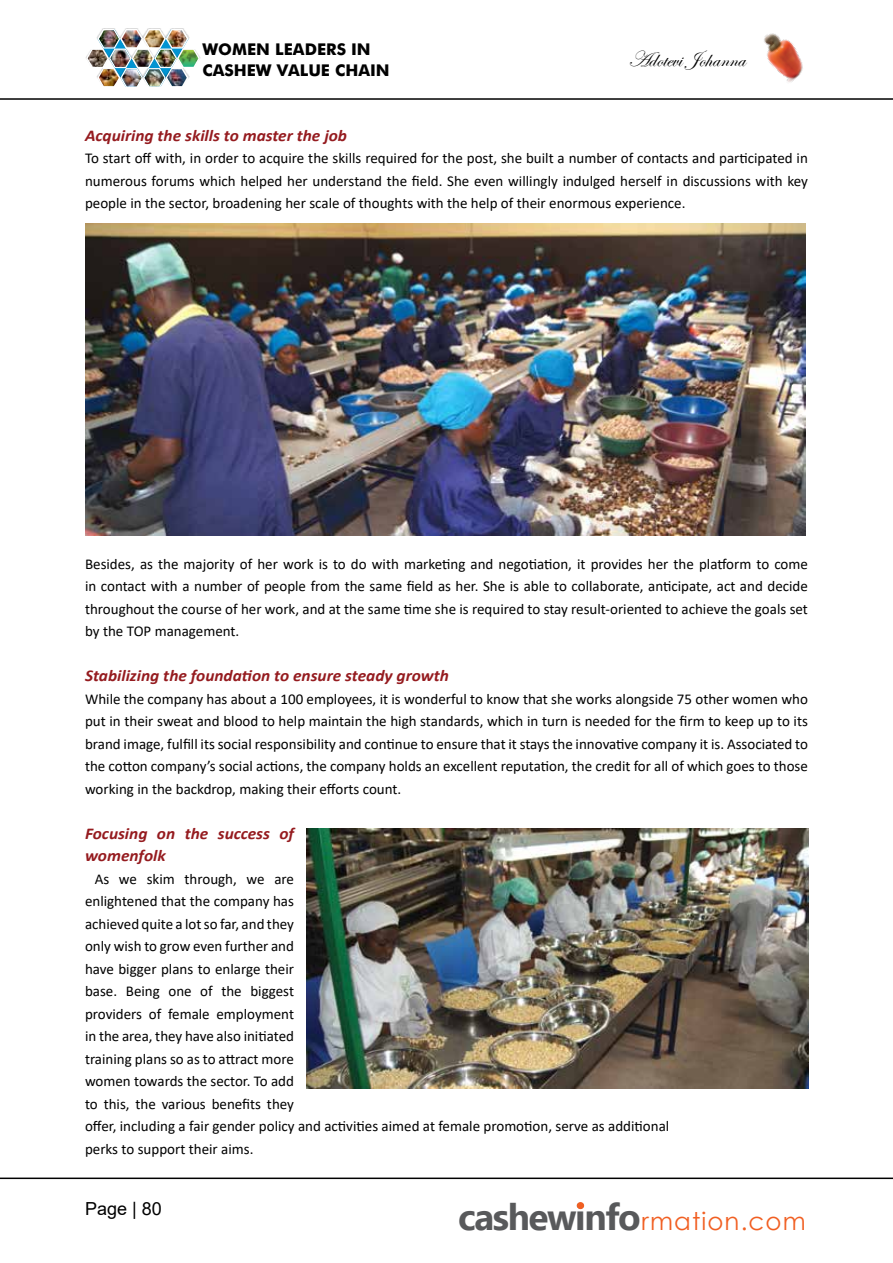
<style>
.page{position:relative;width:893px;height:1263px;background:#fff}
.page>*{position:absolute;margin:0;border:0;box-sizing:border-box;transform-origin:0 0}
.t1{font:24.45px "Century Gothic";letter-spacing:.045em;color:#f15f22}
.t2{font:22.5px "Edwardian Script ITC";color:#000101}
.t3{font:18px "Arial";color:#000}
.t4{font:italic 700 16.5px/22.5px "Calibri";color:#951b1f;scale:1.05 1}
.t5{font:700 16.2px/21.5px "Futura BT";color:#000}
.t6{font:15px/22.5px "Calibri";color:#000;text-align:justify}
.s1{font-family:"Ebrima";font-weight:700;font-size:37.05px;color:#58595b}
</style>
<div class="page">
<hr style="left:0;top:1177px;width:893px;height:2px;background:#000">
<img style="left:764px;top:33px;width:39px;height:49px">
<hr style="left:0;top:98px;width:893px;height:2px;background:#000">
<img style="left:86px;top:29px;width:114px;height:58px">
<img style="left:110px;top:50px;width:20px;height:17px">
<img style="left:156px;top:50px;width:20px;height:17px">
<img style="left:133px;top:50px;width:20px;height:17px">
<img style="left:88px;top:50px;width:19px;height:17px">
<img style="left:179px;top:50px;width:19px;height:17px">
<img style="left:167px;top:69px;width:20px;height:17px">
<div style="left:577px;top:1202px;width:7px;height:7px;background:#f15f22;border-radius:50%"></div>
<img style="left:85px;top:224px;width:721px;height:312px">
<img style="left:307px;top:828px;width:502px;height:260px">
<p class="t5" style="left:202px;top:38px;width:189px">WOMEN LEADERS IN<br>CASHEW VALUE CHAIN</p>
<h2 class="t2" style="left:628px;top:47px;width:119px">Adotevi Johanna</h2>
<p class="t4" style="left:85px;top:124px;width:251px">Acquiring the skills to master the job</p>
<p class="t6" style="left:85px;top:147px;width:724px">To start off with, in order to acquire the skills required for the post, she built a number of contacts and participated in numerous forums which helped her understand the field. She even willingly indulged herself in discussions with key people in the sector, broadening her scale of thoughts with the help of their enormous experience.</p>
<p class="t6" style="left:85px;top:552px;width:724px">Besides, as the majority of her work is to do with marketing and negotiation, it provides her the platform to come in contact with a number of people from the same field as her. She is able to collaborate, anticipate, act and decide throughout the course of her work, and at the same time she is required to stay result-oriented to achieve the goals set by the TOP management.</p>
<p class="t4" style="left:85px;top:664px;width:348px">Stabilizing the foundation to ensure steady growth</p>
<p class="t6" style="left:85px;top:687px;width:724px">While the company has about a 100 employees, it is wonderful to know that she works alongside 75 other women who put in their sweat and blood to help maintain the high standards, which in turn is needed for the firm to keep up to its brand image, fulfill its social responsibility and continue to ensure that it stays the innovative company it is. Associated to the cotton company’s social actions, the company holds an excellent reputation, the credit for all of which goes to those working in the backdrop, making their efforts count.</p>
<p class="t4" style="left:85px;top:821px;width:201px">Focusing on the success of womenfolk</p>
<p class="t6" style="left:85px;top:867px;width:586px;text-align:left;text-indent:10px">As we skim through, we are<br>enlightened that the company has<br>achieved quite a lot so far, and they<br>only wish to grow even further and<br>have bigger plans to enlarge their<br>base. Being one of the biggest<br>providers of female employment<br>in the area, they have also initiated<br>training plans so as to attract more<br>women towards the sector. To add<br>to this, the various benefits they<br>offer, including a fair gender policy and activities aimed at female promotion, serve as additional perks to support their aims.</p>
<p class="t3" style="left:85px;top:1196px;width:78px">Page | 80</p>
<h1 class="t1" style="left:458px;top:1204px;width:349px"><span class="s1">cashewinfo</span>rmation.com</h1>
</div>
